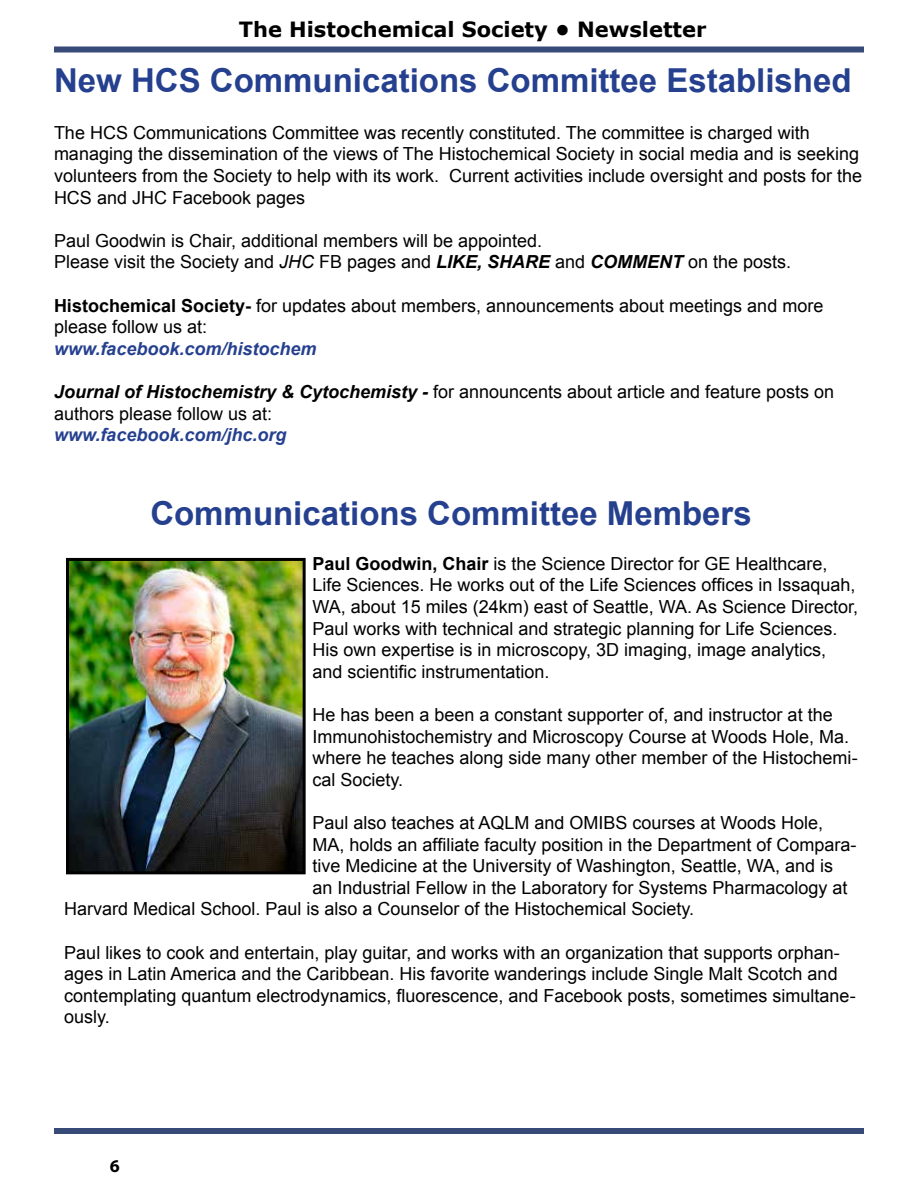
<style>
.page{position:relative;width:918px;height:1188px;background:#fff}
.page>*{position:absolute;margin:0;border:0;box-sizing:border-box;transform-origin:0 0}
.t1{font:700 33px "Arial";color:#25408f}
.t2{font:700 21px "Verdana";color:#000}
.t3{font:18px/21.6px "Arial";color:#000}
.t4{font:italic 700 18px "Arial";color:#25408f}
.t5{font:700 18px "Myriad Pro";color:#000}
.s1{font-style:italic}
.s2{font-weight:700;font-style:italic}
.s3{font-weight:700}
</style>
<div class="page">
<div style="left:54px;top:46px;width:810px;height:6px;background:#384b78"></div>
<div style="left:54px;top:1128px;width:810px;height:6px;background:#384b78"></div>
<img style="left:70px;top:562px;width:232px;height:308px">
<div style="left:66px;top:558px;width:240px;height:316px;border:3px solid #000"></div>
<p class="t2" style="left:239px;top:14px;width:469px">The Histochemical Society • Newsletter</p>
<h1 class="t1" style="left:54px;top:58px;width:799px">New HCS Communications Committee Established</h1>
<p class="t3" style="left:54px;top:122px;width:810px">The HCS Communications Committee was recently constituted. The committee is charged with managing the dissemination of the views of The Histochemical Society in social media and is seeking volunteers from the Society to help with its work. Current activities include oversight and posts for the HCS and JHC Facebook pages</p>
<p class="t3" style="left:54px;top:230px;width:739px">Paul Goodwin is Chair, additional members will be appointed.<br>Please visit the Society and <span class="s1">JHC</span> FB pages and <span class="s2">LIKE, SHARE</span> and <span class="s2">COMMENT</span> on the posts.</p>
<p class="t3" style="left:54px;top:295px;width:771px"><span class="s3">Histochemical Society-</span> for updates about members, announcements about meetings and more please follow us at:</p>
<p class="t4" style="left:54px;top:336px;width:264px">www.facebook.com/histochem</p>
<p class="t3" style="left:54px;top:381px;width:782px"><span class="s2">Journal of Histochemistry &amp; Cytochemisty -</span> for announcents about article and feature posts on authors please follow us at:</p>
<p class="t4" style="left:54px;top:423px;width:234px">www.facebook.com/jhc.org</p>
<h1 class="t1" style="left:150px;top:492px;width:603px">Communications Committee Members</h1>
<p class="t3" style="left:312px;top:553px;width:547px"><span class="s3">Paul Goodwin, Chair</span> is the Science Director for GE Healthcare, Life Sciences. He works out of the Life Sciences offices in Issaquah, WA, about 15 miles (24km) east of Seattle, WA. As Science Director, Paul works with technical and strategic planning for Life Sciences.<br>His own expertise is in microscopy, 3D imaging, image analytics, and scientific instrumentation.</p>
<p class="t3" style="left:312px;top:704px;width:547px">He has been a been a constant supporter of, and instructor at the Immunohistochemistry and Microscopy Course at Woods Hole, Ma. where he teaches along side many other member of the Histochemi&shy;cal Society.</p>
<p class="t3" style="left:312px;top:812px;width:512px">Paul also teaches at AQLM and OMIBS courses at Woods Hole,</p>
<p class="t3" style="left:312px;top:834px;width:546px">MA, holds an affiliate faculty position in the Department of Compara-</p>
<p class="t3" style="left:312px;top:855px;width:522px">tive Medicine at the University of Washington, Seattle, WA, and is</p>
<p class="t3" style="left:312px;top:877px;width:537px">an Industrial Fellow in the Laboratory for Systems Pharmacology at</p>
<p class="t3" style="left:64px;top:899px;width:631px">Harvard Medical School. Paul is also a Counselor of the Histochemical Society.</p>
<p class="t3" style="left:64px;top:942px;width:793px">Paul likes to cook and entertain, play guitar, and works with an organization that supports orphan&shy;ages in Latin America and the Caribbean. His favorite wanderings include Single Malt Scotch and contemplating quantum electrodynamics, fluorescence, and Facebook posts, sometimes simultane&shy;ously.</p>
<p class="t5" style="left:110px;top:1154px;width:11px">6</p>
</div>
